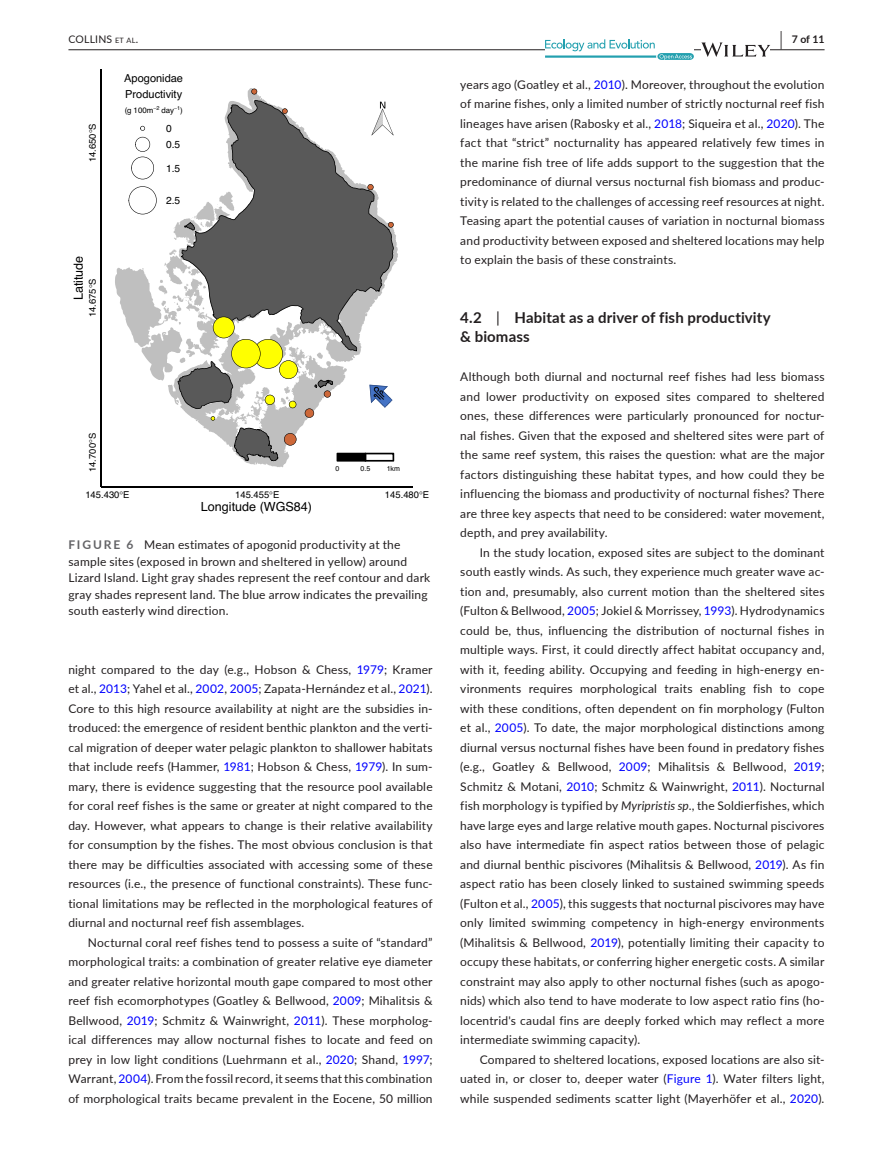
<style>
.page{position:relative;width:893px;height:1174px;background:#fff}
.page>*{position:absolute;margin:0;border:0;box-sizing:border-box;transform-origin:0 0}
.t1{font:700 15px/19.5px "Lato";letter-spacing:.005em;color:#231f20}
.t2{font:12.6px "Helvetica";color:#000}
.t3{font:12px/19.5px "Lato";letter-spacing:.015em;color:#231f20;text-align:justify}
.t4{font:10.95px "Helvetica";color:#000}
.t5{font:10.5px "Lato";letter-spacing:.02em;color:#231f20}
.t6{font:700 10.5px "Lato";color:#231f20}
.t7{font:10.2px/16px "Helvetica";color:#000}
.t8{font:9.45px "Helvetica";color:#000}
.t9{font:7.8px "Helvetica";color:#000}
.t10{font:7.05px "Helvetica";color:#000}
.s1{font-size:7.35px}
.s2{font-size:19.5px}
.s3{font-weight:700;color:#636366}
.s4{color:#00f}
.s5{font-weight:400}
.s6{font-style:italic}
</style>
<div class="page">
<hr style="left:68px;top:49px;width:756px;height:1px;background:#231f20">
<svg style="left:545px;top:39px;width:149px;height:21px"></svg>
<svg style="left:701px;top:42px;width:69px;height:15px"></svg>
<svg style="left:247px;top:88px;width:151px;height:176px"></svg>
<svg style="left:224px;top:100px;width:170px;height:37px"></svg>
<svg style="left:282px;top:108px;width:6px;height:6px"></svg>
<svg style="left:251px;top:89px;width:6px;height:5px"></svg>
<img style="left:372px;top:101px;width:21px;height:35px">
<hr style="left:100px;top:69px;width:2px;height:418px;background:#000">
<hr style="left:101px;top:486px;width:311px;height:2px;background:#000">
<svg style="left:140px;top:126px;width:5px;height:5px"></svg>
<svg style="left:115px;top:137px;width:279px;height:330px"></svg>
<img style="left:367px;top:382px;width:23px;height:24px">
<img style="left:369px;top:384px;width:21px;height:22px">
<p class="t5" style="left:68px;top:31px;width:71px">COLLINS <span class="s1">et al</span>.</p>
<p class="t6" style="left:780px;top:31px;width:46px"><span class="s2">|</span> 7 of 11</p>
<p class="t8" style="left:85px;top:162px;width:40px;rotate:-90deg">14.650 S</p>
<p class="t2" style="left:69px;top:300px;width:46px;rotate:-90deg">Latitude</p>
<p class="t8" style="left:85px;top:317px;width:40px;rotate:-90deg">14.675 S</p>
<p class="t4" style="left:124px;top:70px;width:60px">Apogonidae</p>
<p class="t4" style="left:125px;top:85px;width:58px">Productivity</p>
<p class="t9" style="left:125px;top:104px;width:60px">(g 100m−<sup>2</sup> day−<sup>1</sup>)</p>
<p class="t7" style="left:166px;top:121px;width:16px">0<br>0.5</p>
<p class="t7" style="left:166px;top:160px;width:16px">1.5</p>
<p class="t7" style="left:166px;top:193px;width:16px">2.5</p>
<p class="t8" style="left:85px;top:472px;width:40px;rotate:-90deg">14.700 S</p>
<p class="t10" style="left:335px;top:462px;width:5px">0</p>
<p class="t10" style="left:360px;top:462px;width:11px">0.5</p>
<p class="t10" style="left:387px;top:462px;width:15px">1km</p>
<p class="t8" style="left:85px;top:487px;width:46px">145.430 E</p>
<p class="t8" style="left:235px;top:487px;width:46px">145.455 E</p>
<p class="t8" style="left:385px;top:487px;width:46px">145.480 E</p>
<p class="t2" style="left:201px;top:497px;width:113px">Longitude (WGS84)</p>
<p class="t3" style="left:68px;top:536px;width:363px;line-height:16.5px;text-align:left"><span class="s3">FIGURE 6</span> Mean estimates of apogonid productivity at the sample sites (exposed in brown and sheltered in yellow) around Lizard Island. Light gray shades represent the reef contour and dark gray shades represent land. The blue arrow indicates the prevailing south easterly wind direction.</p>
<p class="t3" style="left:68px;top:659px;width:366px">night compared to the day (e.g., Hobson &amp; Chess, <span class="s4">1979</span>; Kramer et al., <span class="s4">2013</span>; Yahel et al., <span class="s4">2002</span>, <span class="s4">2005</span>; Zapata-Hernández et al., <span class="s4">2021</span>).<br>Core to this high resource availability at night are the subsidies in&shy;troduced: the emergence of resident benthic plankton and the verti&shy;cal migration of deeper water pelagic plankton to shallower habitats that include reefs (Hammer, <span class="s4">1981</span>; Hobson &amp; Chess, <span class="s4">1979</span>). In sum&shy;mary, there is evidence suggesting that the resource pool available for coral reef fishes is the same or greater at night compared to the day. However, what appears to change is their relative availability for consumption by the fishes. The most obvious conclusion is that there may be difficulties associated with accessing some of these resources (i.e., the presence of functional constraints). These func&shy;tional limitations may be reflected in the morphological features of diurnal and nocturnal reef fish assemblages.</p>
<p class="t3" style="left:68px;top:932px;width:366px;text-indent:20px">Nocturnal coral reef fishes tend to possess a suite of “standard” morphological traits: a combination of greater relative eye diameter and greater relative horizontal mouth gape compared to most other reef fish ecomorphotypes (Goatley &amp; Bellwood, <span class="s4">2009</span>; Mihalitsis &amp; Bellwood, <span class="s4">2019</span>; Schmitz &amp; Wainwright, <span class="s4">2011</span>). These morpholog&shy;ical differences may allow nocturnal fishes to locate and feed on prey in low light conditions (Luehrmann et al., <span class="s4">2020</span>; Shand, <span class="s4">1997</span>; Warrant, <span class="s4">2004</span>). From the fossil record, it seems that this combination of morphological traits became prevalent in the Eocene, 50 million</p>
<p class="t3" style="left:460px;top:74px;width:366px">years ago (Goatley et al., <span class="s4">2010</span>). Moreover, throughout the evolution of marine fishes, only a limited number of strictly nocturnal reef fish lineages have arisen (Rabosky et al., <span class="s4">2018</span>; Siqueira et al., <span class="s4">2020</span>). The fact that “strict” nocturnality has appeared relatively few times in the marine fish tree of life adds support to the suggestion that the predominance of diurnal versus nocturnal fish biomass and produc&shy;tivity is related to the challenges of accessing reef resources at night.<br>Teasing apart the potential causes of variation in nocturnal biomass and productivity between exposed and sheltered locations may help to explain the basis of these constraints.</p>
<p class="t1" style="left:460px;top:307px;width:312px">4.2 <span class="s5">|</span> Habitat as a driver of fish productivity &amp; biomass</p>
<p class="t3" style="left:460px;top:366px;width:366px">Although both diurnal and nocturnal reef fishes had less biomass and lower productivity on exposed sites compared to sheltered ones, these differences were particularly pronounced for noctur&shy;nal fishes. Given that the exposed and sheltered sites were part of the same reef system, this raises the question: what are the major factors distinguishing these habitat types, and how could they be influencing the biomass and productivity of nocturnal fishes? There are three key aspects that need to be considered: water movement, depth, and prey availability.</p>
<p class="t3" style="left:460px;top:542px;width:366px;text-indent:20px">In the study location, exposed sites are subject to the dominant south eastly winds. As such, they experience much greater wave ac&shy;tion and, presumably, also current motion than the sheltered sites (Fulton &amp; Bellwood, <span class="s4">2005</span>; Jokiel &amp; Morrissey, <span class="s4">1993</span>). Hydrodynamics could be, thus, influencing the distribution of nocturnal fishes in multiple ways. First, it could directly affect habitat occupancy and, with it, feeding ability. Occupying and feeding in high-energy en&shy;vironments requires morphological traits enabling fish to cope with these conditions, often dependent on fin morphology (Fulton et al., <span class="s4">2005</span>). To date, the major morphological distinctions among diurnal versus nocturnal fishes have been found in predatory fishes (e.g., Goatley &amp; Bellwood, <span class="s4">2009</span>; Mihalitsis &amp; Bellwood, <span class="s4">2019</span>; Schmitz &amp; Motani, <span class="s4">2010</span>; Schmitz &amp; Wainwright, <span class="s4">2011</span>). Nocturnal fish morphology is typified by <span class="s6">Myripristis sp</span>., the Soldierfishes, which have large eyes and large relative mouth gapes. Nocturnal piscivores also have intermediate fin aspect ratios between those of pelagic and diurnal benthic piscivores (Mihalitsis &amp; Bellwood, <span class="s4">2019</span>). As fin aspect ratio has been closely linked to sustained swimming speeds (Fulton et al., <span class="s4">2005</span>), this suggests that nocturnal piscivores may have only limited swimming competency in high-energy environments (Mihalitsis &amp; Bellwood, <span class="s4">2019</span>), potentially limiting their capacity to occupy these habitats, or conferring higher energetic costs. A similar constraint may also apply to other nocturnal fishes (such as apogo&shy;nids) which also tend to have moderate to low aspect ratio fins (ho&shy;locentrid's caudal fins are deeply forked which may reflect a more intermediate swimming capacity).</p>
<p class="t3" style="left:460px;top:1049px;width:366px;text-indent:20px">Compared to sheltered locations, exposed locations are also sit&shy;uated in, or closer to, deeper water (<span class="s4">Figure 1</span>). Water filters light, while suspended sediments scatter light (Mayerhöfer et al., <span class="s4">2020</span>).</p>
</div>
